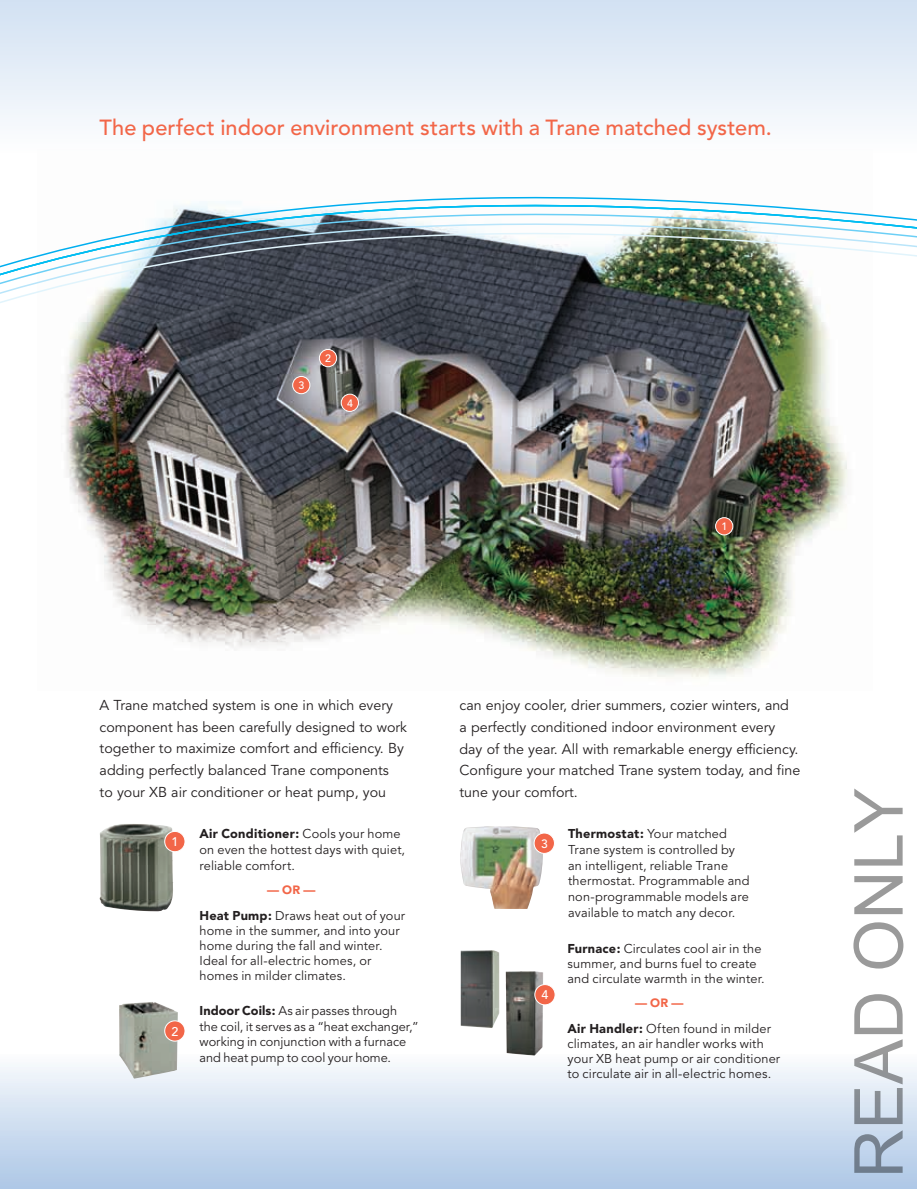
<style>
.page{position:relative;width:917px;height:1189px;background:#fff}
.page>*{position:absolute;margin:0;border:0;box-sizing:border-box;transform-origin:0 0}
.t1{font:67.5px "Arial";color:rgb(0 0 0/.4)}
.t2{font:500 21.75px "Avenir";letter-spacing:.005em;color:#f26648}
.t3{font:14.25px/21.8px "Avenir";color:#231f20}
.t4{font:12.75px/15.8px "Avenir";letter-spacing:.01em;color:#231f20}
.t5{font:500 12.45px "Avenir";color:#fff}
.t6{font:900 12px "Avenir";color:#f26648}
.t7{font:500 12px "Avenir";color:#fff}
.t8{font:500 10.65px "Avenir";color:#fff}
.s1{font-weight:900}
</style>
<div class="page">
<img style="left:100px;top:824px;width:73px;height:87px">
<img style="left:64px;top:314px;width:784px;height:364px">
<div style="left:715px;top:518px;width:18px;height:17px;background:#f26648;border-radius:50%"></div>
<div style="left:715px;top:517px;width:18px;height:18px;border:1px solid #fff;border-radius:50%"></div>
<div style="left:319px;top:349px;width:18px;height:18px;background:#f26648;border-radius:50%"></div>
<div style="left:319px;top:349px;width:18px;height:18px;border:1px solid #fff;border-radius:50%"></div>
<div style="left:293px;top:376px;width:17px;height:18px;background:#f26648;border-radius:50%"></div>
<div style="left:292px;top:376px;width:18px;height:18px;border:1px solid #fff;border-radius:50%"></div>
<div style="left:341px;top:394px;width:17px;height:17px;background:#f26648;border-radius:50%"></div>
<div style="left:341px;top:394px;width:18px;height:18px;border:1px solid #fff;border-radius:50%"></div>
<div style="left:0;top:0;width:917px;height:154px;background:linear-gradient(to bottom,#d1e1f2,#fdfefe)"></div>
<div style="left:0;top:1052px;width:917px;height:137px;background:linear-gradient(to bottom,#f8fafa,#adc7e7)"></div>
<svg style="left:0;top:286px;width:821px;height:28px;background:#5d6365"></svg>
<img style="left:0;top:196px;width:917px;height:90px">
<div style="left:165px;top:831px;width:20px;height:20px;background:#f26648;border-radius:50%"></div>
<div style="left:164px;top:831px;width:21px;height:21px;border:1px solid #fff;border-radius:50%"></div>
<img style="left:119px;top:1002px;width:34px;height:25px">
<div style="left:165px;top:1021px;width:20px;height:20px;background:#f26648;border-radius:50%"></div>
<div style="left:164px;top:1020px;width:21px;height:21px;border:1px solid #fff;border-radius:50%"></div>
<img style="left:460px;top:826px;width:83px;height:83px">
<div style="left:534px;top:833px;width:20px;height:20px;background:#f26648;border-radius:50%"></div>
<div style="left:534px;top:833px;width:21px;height:20px;border:1px solid #fff;border-radius:50%"></div>
<img style="left:461px;top:950px;width:38px;height:78px">
<img style="left:506px;top:971px;width:37px;height:84px">
<div style="left:535px;top:984px;width:20px;height:21px;background:#f26648;border-radius:50%"></div>
<div style="left:534px;top:984px;width:21px;height:21px;border:1px solid #fff;border-radius:50%"></div>
<h2 class="t2" style="left:100px;top:115px;width:674px">The perfect indoor environment starts with a Trane matched system.</h2>
<p class="t8" style="left:298px;top:379px;width:7px">3</p>
<p class="t8" style="left:325px;top:352px;width:7px">2</p>
<p class="t8" style="left:347px;top:397px;width:7px">4</p>
<p class="t8" style="left:721px;top:520px;width:7px">1</p>
<p class="t3" style="left:100px;top:694px;width:309px">A Trane matched system is one in which every component has been carefully designed to work together to maximize comfort and efficiency. By adding perfectly balanced Trane components<br>to your XB air conditioner or heat pump, you</p>
<p class="t5" style="left:171px;top:834px;width:8px">1</p>
<p class="t5" style="left:171px;top:1024px;width:8px">2</p>
<p class="t4" style="left:199px;top:826px;width:207px"><span class="s1">Air Conditioner:</span> Cools your home on even the hottest days with quiet, reliable comfort.</p>
<p class="t6" style="left:267px;top:883px;width:50px">— OR —</p>
<p class="t4" style="left:199px;top:908px;width:207px;line-height:15px"><span class="s1">Heat Pump:</span> Draws heat out of your home in the summer, and into your home during the fall and winter.<br>Ideal for all-electric homes, or homes in milder climates.</p>
<p class="t4" style="left:199px;top:1003px;width:221px"><span class="s1">Indoor Coils:</span> As air passes through the coil, it serves as a “heat exchanger,” working in conjunction with a furnace and heat pump to cool your home.</p>
<p class="t3" style="left:459px;top:695px;width:342px">can enjoy cooler, drier summers, cozier winters, and<br>a perfectly conditioned indoor environment every day of the year. All with remarkable energy efficiency.<br>Configure your matched Trane system today, and fine tune your comfort.</p>
<p class="t7" style="left:541px;top:836px;width:8px">3</p>
<p class="t5" style="left:541px;top:988px;width:8px">4</p>
<p class="t4" style="left:568px;top:826px;width:183px"><span class="s1">Thermostat:</span> Your matched<br>Trane system is controlled by an intelligent, reliable Trane thermostat. Programmable and non-programmable models are available to match any decor.</p>
<p class="t4" style="left:567px;top:941px;width:199px;line-height:15px"><span class="s1">Furnace:</span> Circulates cool air in the summer, and burns fuel to create and circulate warmth in the winter.</p>
<p class="t6" style="left:635px;top:996px;width:50px">— OR —</p>
<p class="t4" style="left:567px;top:1021px;width:214px;line-height:15px"><span class="s1">Air Handler:</span> Often found in milder climates, an air handler works with your XB heat pump or air conditioner to circulate air in all-electric homes.</p>
<h1 class="t1" style="left:834px;top:1178px;width:392px;rotate:-90deg">READ ONLY</h1>
</div>
